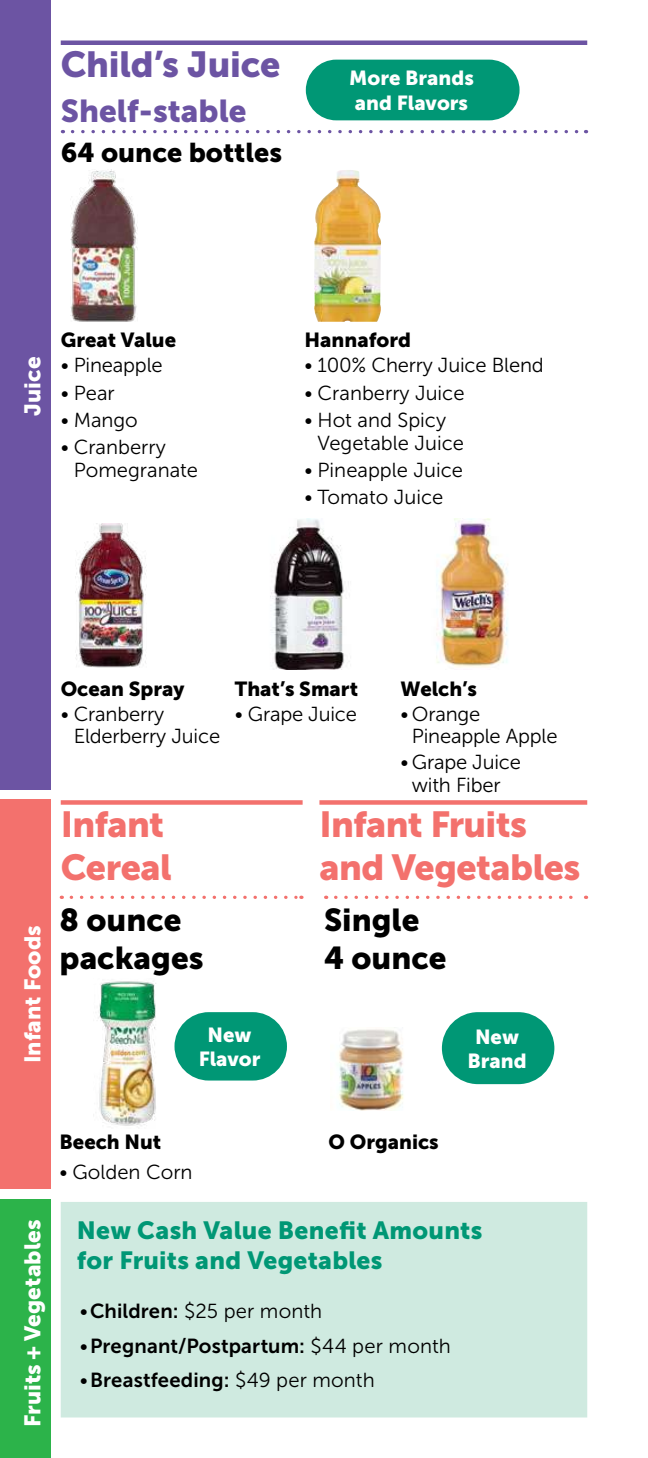
<style>
.page{position:relative;width:648px;height:1458px;background:#fff}
.page>*{position:absolute;margin:0;border:0;box-sizing:border-box;transform-origin:0 0}
.t1{font:36px/43.2px "Museo Sans 900";letter-spacing:-.015em;color:#f3716d}
.t2{font:36px "Museo Sans 900";letter-spacing:-.005em;color:#6c54a3}
.t3{font:31.5px/37.8px "Museo Sans 900";color:#000}
.t4{font:31.5px "Museo Sans 900";color:#6c54a3}
.t5{font:27px "Museo Sans 900";color:#000}
.t6{font:24.75px/29.7px "Museo Sans 900";letter-spacing:.01em;color:#009775}
.t7{font:22.5px "Museo Sans 900";color:#fff}
.t8{font:20.25px/22.5px "Museo Sans 300";color:#000}
.t9{font:20.25px "Museo Sans 900";color:#000}
.t10{font:20.25px "Museo Sans 700";letter-spacing:.005em;color:#000}
.t11{font:20.25px/24.3px "Museo Sans 900";color:#fff;text-align:center}
.s1{font-family:"Museo Sans 700"}
.s2{font-family:"Museo Sans 300"}
</style>
<div class="page">
<svg style="left:336px;top:896px;width:251px;height:3px"></svg>
<img style="left:338px;top:1029px;width:66px;height:82px">
<div style="left:61px;top:40px;width:526px;height:5px;background:#6c54a3"></div>
<svg style="left:72px;top:130px;width:515px;height:3px"></svg>
<img style="left:76px;top:523px;width:71px;height:145px">
<img style="left:270px;top:518px;width:80px;height:152px">
<img style="left:436px;top:518px;width:72px;height:150px">
<svg style="left:71px;top:896px;width:231px;height:3px"></svg>
<img style="left:98px;top:981px;width:58px;height:145px">
<div style="left:61px;top:800px;width:242px;height:5px;background:#f3716d"></div>
<div style="left:0;top:0;width:51px;height:789px;background:#6c54a3"></div>
<div style="left:0;top:799px;width:51px;height:390px;background:#f3716d"></div>
<div style="left:304px;top:57px;width:218px;height:66px;background:#009775;border-radius:33px"></div>
<div style="left:301px;top:55px;width:223px;height:70px;border:4px solid #fff;border-radius:33px"></div>
<div style="left:440px;top:1010px;width:117px;height:76px;background:#009775;border-radius:38px"></div>
<div style="left:437px;top:1008px;width:122px;height:81px;border:4px solid #fff;border-radius:38px"></div>
<img style="left:70px;top:170px;width:67px;height:152px">
<img style="left:314px;top:170px;width:67px;height:152px">
<div style="left:172px;top:1010px;width:117px;height:73px;background:#009775;border-radius:36px"></div>
<div style="left:170px;top:1008px;width:121px;height:77px;border:4px solid #fff;border-radius:36px"></div>
<div style="left:319px;top:800px;width:268px;height:5px;background:#f3716d"></div>
<div style="left:61px;top:1202px;width:526px;height:215px;background:#cfeae0"></div>
<div style="left:0;top:1199px;width:51px;height:259px;background:#2cb34a"></div>
<h1 class="t2" style="left:61px;top:44px;width:221px">Child’s Juice</h1>
<h2 class="t4" style="left:61px;top:93px;width:187px">Shelf-stable</h2>
<h3 class="t5" style="left:61px;top:137px;width:223px">64 ounce bottles</h3>
<p class="t11" style="left:349px;top:66px;width:126px;text-align:left">More Brands and Flavors</p>
<p class="t7" style="left:20px;top:416px;width:61px;rotate:-90deg">Juice</p>
<p class="t9" style="left:61px;top:328px;width:117px">Great Value</p>
<p class="t9" style="left:305px;top:328px;width:108px">Hannaford</p>
<p class="t8" style="left:61px;top:354px;width:103px">• Pineapple</p>
<p class="t8" style="left:61px;top:382px;width:56px">• Pear</p>
<p class="t8" style="left:61px;top:409px;width:79px">• Mango</p>
<p class="t8" style="left:74px;top:436px;width:126px;text-indent:-13px">• Cranberry<br>Pomegranate</p>
<p class="t8" style="left:305px;top:354px;width:241px">• 100% Cherry Juice Blend</p>
<p class="t8" style="left:305px;top:382px;width:162px">• Cranberry Juice</p>
<p class="t8" style="left:318px;top:409px;width:148px;text-indent:-13px">• Hot and Spicy<br>Vegetable Juice</p>
<p class="t8" style="left:305px;top:459px;width:160px">• Pineapple Juice</p>
<p class="t8" style="left:305px;top:486px;width:140px">• Tomato Juice</p>
<p class="t7" style="left:20px;top:1063px;width:139px;rotate:-90deg">Infant Foods</p>
<p class="t9" style="left:61px;top:677px;width:125px">Ocean Spray</p>
<p class="t9" style="left:235px;top:677px;width:125px">That’s Smart</p>
<p class="t9" style="left:401px;top:677px;width:78px">Welch’s</p>
<p class="t8" style="left:74px;top:703px;width:148px;text-indent:-13px">• Cranberry<br>Elderberry Juice</p>
<p class="t8" style="left:235px;top:703px;width:124px">• Grape Juice</p>
<p class="t8" style="left:412px;top:703px;width:147px;text-indent:-11px">• Orange<br>Pineapple Apple</p>
<p class="t8" style="left:401px;top:751px;width:122px;text-align:center">• Grape Juice with Fiber</p>
<h1 class="t1" style="left:61px;top:803px;width:113px">Infant<br>Cereal</h1>
<h2 class="t3" style="left:60px;top:901px;width:145px">8 ounce packages</h2>
<p class="t11" style="left:199px;top:1022px;width:63px">New<br>Flavor</p>
<h1 class="t1" style="left:319px;top:803px;width:263px">Infant Fruits and Vegetables</h1>
<h2 class="t3" style="left:324px;top:901px;width:124px">Single<br>4 ounce</h2>
<p class="t11" style="left:467px;top:1024px;width:61px">New<br>Brand</p>
<p class="t9" style="left:60px;top:1130px;width:103px">Beech Nut</p>
<p class="t8" style="left:60px;top:1161px;width:135px">• Golden Corn</p>
<p class="t9" style="left:329px;top:1130px;width:112px">O Organics</p>
<p class="t7" style="left:20px;top:1427px;width:209px;rotate:-90deg">Fruits + Vegetables</p>
<p class="t6" style="left:77px;top:1215px;width:407px">New Cash Value Benefit Amounts for Fruits and Vegetables</p>
<p class="t8" style="left:80px;top:1300px;width:244px">•<span class="s1">Children:</span> $25 per month</p>
<p class="t10" style="left:80px;top:1335px;width:373px"><span class="s2">•</span>Pregnant/Postpartum: <span class="s2">$44 per month</span></p>
<p class="t10" style="left:80px;top:1369px;width:296px"><span class="s2">•</span>Breastfeeding: <span class="s2">$49 per month</span></p>
</div>
